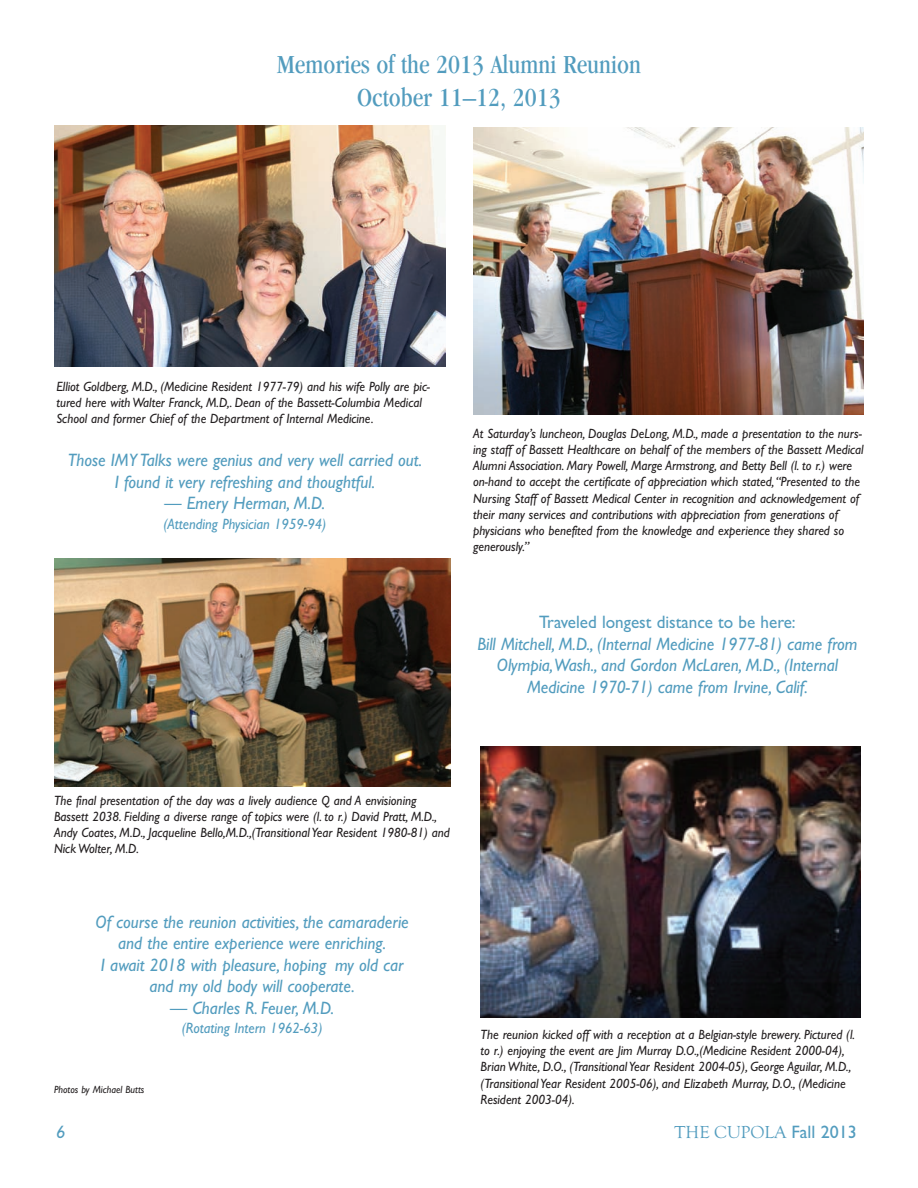
<style>
.page{position:relative;width:918px;height:1188px;background:#fff}
.page>*{position:absolute;margin:0;border:0;box-sizing:border-box;transform-origin:0 0}
.t1{font:condensed 27px/32.4px "Garamond";color:#529cbe;text-align:center}
.t2{font:italic 18px/21.6px "Gill Sans";color:#529cbe;text-align:center;scale:.95 1}
.t3{font:18px "Gill Sans";color:#529cbe;scale:.95 1}
.t4{font:18px "Goudy Old Style T";color:#529cbe}
.t5{font:italic 18px "Gill Sans";color:#529cbe}
.t6{font:italic 15px "Gill Sans";color:#529cbe;scale:.95 1}
.t7{font:italic 13.5px/16.2px "Gill Sans";color:#231f20;scale:.95 1}
.t8{font:italic 10.5px "Gill Sans";color:#231f20;scale:.95 1}
.s1{font-family:"Gill Sans"}
</style>
<div class="page">
<img style="left:473px;top:128px;width:391px;height:286px">
<img style="left:54px;top:125px;width:392px;height:241px">
<img style="left:54px;top:558px;width:396px;height:228px">
<img style="left:481px;top:746px;width:379px;height:271px">
<h1 class="t1" style="left:277px;top:50px;width:366px">Memories of the 2013 Alumni Reunion<br>October 11–12, 2013</h1>
<p class="t7" style="left:56px;top:378px;width:395px">Elliot Goldberg, M.D., (Medicine Resident 1977-79) and his wife Polly are pic&shy;tured here with Walter Franck, M.D,. Dean of the Bassett-Columbia Medical<br>School and former Chief of the Department of Internal Medicine.</p>
<h2 class="t2" style="left:68px;top:449px;width:375px">Those IMY Talks were genius and very well carried out.<br>I found it very refreshing and thoughtful.</h2>
<h2 class="t2" style="left:165px;top:492px;width:171px">— Emery Herman, M.D.</h2>
<p class="t6" style="left:163px;top:515px;width:173px">(Attending Physician 1959-94)</p>
<p class="t7" style="left:473px;top:425px;width:412px">At Saturday’s luncheon, Douglas DeLong, M.D., made a presentation to the nurs&shy;ing staff of Bassett Healthcare on behalf of the members of the Bassett Medical Alumni Association. Mary Powell, Marge Armstrong, and Betty Bell (l. to r.) were on-hand to accept the certificate of appreciation which stated,“Presented to the Nursing Staff of Bassett Medical Center in recognition and acknowledgement of their many services and contributions with appreciation from generations of physicians who benefited from the knowledge and experience they shared so generously.”</p>
<h2 class="t3" style="left:539px;top:612px;width:272px">Traveled longest distance to be here:</h2>
<h2 class="t2" style="left:477px;top:633px;width:401px">Bill Mitchell, M.D., (Internal Medicine 1977-81) came from<br>Olympia,Wash., and Gordon McLaren, M.D., (Internal<br>Medicine 1970-71) came from Irvine, Calif.</h2>
<p class="t7" style="left:54px;top:792px;width:418px">The final presentation of the day was a lively audience Q and A envisioning Bassett 2038. Fielding a diverse range of topics were (l. to r.) David Pratt, M.D., Andy Coates, M.D., Jacqueline Bello,M.D.,(Transitional Year Resident 1980-81) and Nick Wolter, M.D.</p>
<h2 class="t2" style="left:96px;top:911px;width:331px">Of course the reunion activities, the camaraderie and the entire experience were enriching.<br>I await 2018 with pleasure, hoping my old car and my old body will cooperate.</h2>
<h2 class="t2" style="left:170px;top:997px;width:174px">— Charles R. Feuer, M.D.</h2>
<p class="t6" style="left:182px;top:1020px;width:150px">(Rotating Intern 1962-63)</p>
<p class="t8" style="left:54px;top:1083px;width:97px">Photos by Michael Butts</p>
<p class="t7" style="left:481px;top:1026px;width:396px">The reunion kicked off with a reception at a Belgian-style brewery. Pictured (l. to r.) enjoying the event are Jim Murray D.O.,(Medicine Resident 2000-04), Brian White, D.O., (Transitional Year Resident 2004-05), George Aguilar, M.D., (Transitional Year Resident 2005-06), and Elizabeth Murray, D.O., (Medicine Resident 2003-04).</p>
<h2 class="t5" style="left:56px;top:1121px;width:11px">6</h2>
<h2 class="t4" style="left:675px;top:1121px;width:184px">THE CUPOLA <span class="s1">Fall 2013</span></h2>
</div>
